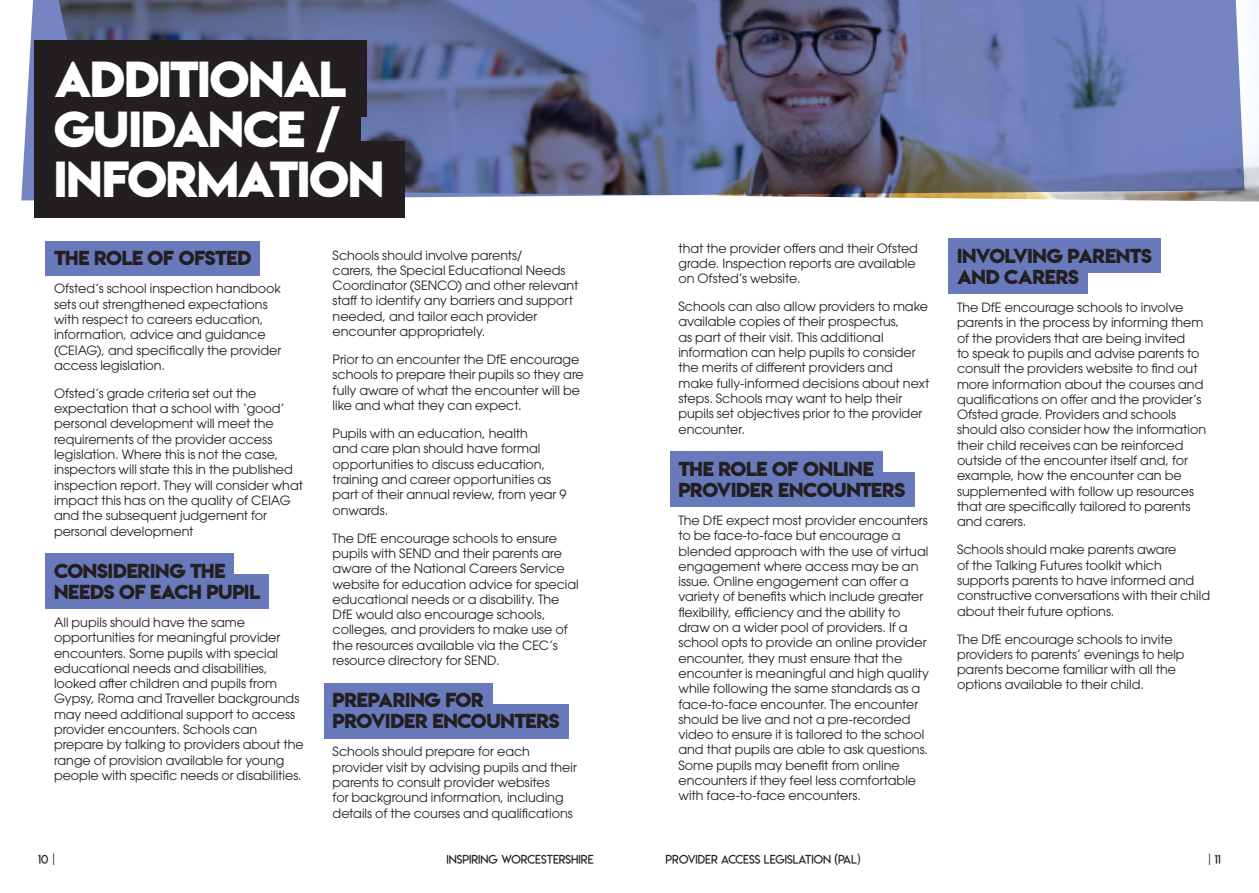
<style>
.page{position:relative;width:1259px;height:893px;background:#fff}
.page>*{position:absolute;margin:0;border:0;box-sizing:border-box;transform-origin:0 0}
.t1{font:45px/50.6px "Lemon Milkbold";letter-spacing:-.03em;color:#fff}
.t2{font:18px/21px "Lemon Milkbold";letter-spacing:-.02em;color:#231f20}
.Body{font:12.75px/15.3px "ITC Avant Garde Pro";color:#231f20}
.t3{font:12px "Lemon Milklight";color:#231f20}
</style>
<div class="page">
<svg style="left:21px;top:0;width:1223px;height:200px;background:#66709a"></svg>
<div style="left:34px;top:40px;width:333px;height:77px;background:#231f20"></div>
<div style="left:34px;top:91px;width:326px;height:77px;background:#231f20"></div>
<div style="left:34px;top:141px;width:370px;height:77px;background:#231f20"></div>
<div style="left:45px;top:241px;width:215px;height:34px;background:#687abc"></div>
<div style="left:45px;top:554px;width:189px;height:34px;background:#687abc"></div>
<div style="left:45px;top:575px;width:224px;height:34px;background:#687abc"></div>
<div style="left:324px;top:683px;width:169px;height:34px;background:#687abc"></div>
<div style="left:324px;top:704px;width:244px;height:34px;background:#687abc"></div>
<div style="left:670px;top:452px;width:212px;height:34px;background:#687abc"></div>
<div style="left:670px;top:473px;width:244px;height:34px;background:#687abc"></div>
<div style="left:948px;top:239px;width:212px;height:34px;background:#687abc"></div>
<div style="left:948px;top:260px;width:139px;height:34px;background:#687abc"></div>
<h2 class="t1" style="left:54px;top:53px;width:331px">ADDITIONAL<br>GUIDANCE /<br>INFORMATION</h2>
<h3 class="t2" style="left:54px;top:248px;width:199px">THE ROLE OF OFSTED</h3>
<p class="Body" style="left:54px;top:281px;width:229px">Ofsted’s school inspection handbook sets out strengthened expectations with respect to careers education, information, advice and guidance (CEIAG), and specifically the provider access legislation.</p>
<p class="Body" style="left:54px;top:385px;width:250px">Ofsted’s grade criteria set out the expectation that a school with ‘good’ personal development will meet the requirements of the provider access legislation. Where this is not the case, inspectors will state this in the published inspection report. They will consider what impact this has on the quality of CEIAG and the subsequent judgement for personal development</p>
<h3 class="t2" style="left:54px;top:560px;width:208px">CONSIDERING THE<br>NEEDS OF EACH PUPIL</h3>
<p class="Body" style="left:54px;top:614px;width:251px">All pupils should have the same opportunities for meaningful provider encounters. Some pupils with special educational needs and disabilities, looked after children and pupils from Gypsy, Roma and Traveller backgrounds may need additional support to access provider encounters. Schools can prepare by talking to providers about the range of provision available for young people with specific needs or disabilities.</p>
<p class="Body" style="left:333px;top:247px;width:247px">Schools should involve parents/<br>carers, the Special Educational Needs Coordinator (SENCO) and other relevant staff to identify any barriers and support needed, and tailor each provider encounter appropriately.</p>
<p class="Body" style="left:333px;top:352px;width:253px">Prior to an encounter the DfE encourage schools to prepare their pupils so they are fully aware of what the encounter will be like and what they can expect.</p>
<p class="Body" style="left:333px;top:426px;width:235px">Pupils with an education, health<br>and care plan should have formal opportunities to discuss education, training and career opportunities as part of their annual review, from year 9 onwards.</p>
<p class="Body" style="left:333px;top:530px;width:248px">The DfE encourage schools to ensure pupils with SEND and their parents are aware of the National Careers Service website for education advice for special educational needs or a disability. The DfE would also encourage schools, colleges, and providers to make use of the resources available via the CEC’s resource directory for SEND.</p>
<h3 class="t2" style="left:333px;top:690px;width:228px">PREPARING FOR<br>PROVIDER ENCOUNTERS</h3>
<p class="Body" style="left:333px;top:744px;width:246px">Schools should prepare for each provider visit by advising pupils and their parents to consult provider websites<br>for background information, including details of the courses and qualifications</p>
<p class="Body" style="left:678px;top:240px;width:241px">that the provider offers and their Ofsted grade. Inspection reports are available on Ofsted’s website.</p>
<p class="Body" style="left:678px;top:299px;width:252px">Schools can also allow providers to make available copies of their prospectus,<br>as part of their visit. This additional information can help pupils to consider the merits of different providers and make fully-informed decisions about next steps. Schools may want to help their pupils set objectives prior to the provider encounter.</p>
<h3 class="t2" style="left:678px;top:458px;width:228px">THE ROLE OF ONLINE<br>PROVIDER ENCOUNTERS</h3>
<p class="Body" style="left:678px;top:512px;width:252px">The DfE expect most provider encounters to be face-to-face but encourage a blended approach with the use of virtual engagement where access may be an issue. Online engagement can offer a variety of benefits which include greater flexibility, efficiency and the ability to draw on a wider pool of providers. If a school opts to provide an online provider encounter, they must ensure that the encounter is meaningful and high quality while following the same standards as a face-to-face encounter. The encounter should be live and not a pre-recorded video to ensure it is tailored to the school and that pupils are able to ask questions.<br>Some pupils may benefit from online encounters if they feel less comfortable with face-to-face encounters.</p>
<h3 class="t2" style="left:957px;top:245px;width:196px">INVOLVING PARENTS<br>AND CARERS</h3>
<p class="Body" style="left:957px;top:300px;width:251px">The DfE encourage schools to involve parents in the process by informing them of the providers that are being invited<br>to speak to pupils and advise parents to consult the providers website to find out more information about the courses and qualifications on offer and the provider’s Ofsted grade. Providers and schools should also consider how the information their child receives can be reinforced outside of the encounter itself and, for example, how the encounter can be supplemented with follow up resources that are specifically tailored to parents and carers.</p>
<p class="Body" style="left:957px;top:542px;width:254px">Schools should make parents aware<br>of the Talking Futures toolkit which supports parents to have informed and constructive conversations with their child about their future options.</p>
<p class="Body" style="left:957px;top:631px;width:229px">The DfE encourage schools to invite providers to parents’ evenings to help parents become familiar with all the options available to their child.</p>
<p class="t3" style="left:38px;top:851px;width:18px">10 |</p>
<p class="t3" style="left:446px;top:851px;width:149px">INSPIRING WORCESTERSHIRE</p>
<p class="t3" style="left:665px;top:851px;width:196px">PROVIDER ACCESS LEGISLATION (PAL)</p>
<p class="t3" style="left:1208px;top:851px;width:14px">| 11</p>
</div>
